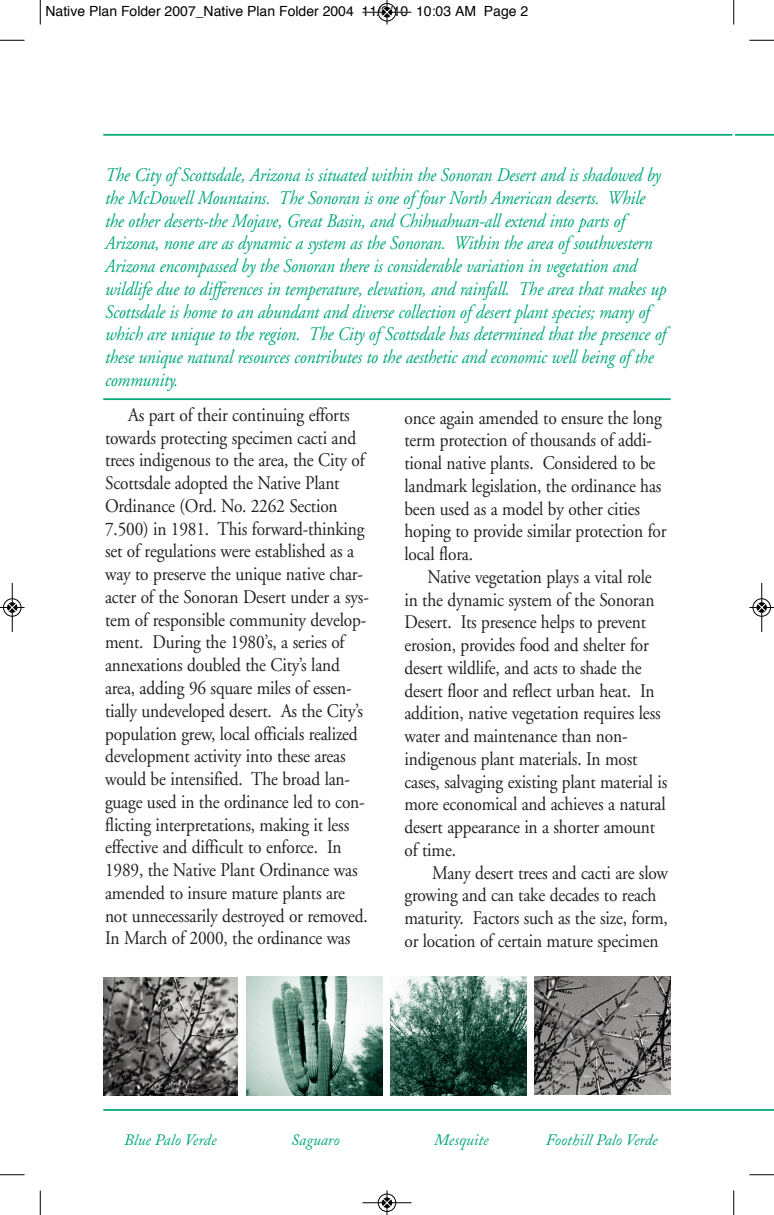
<style>
.page{position:relative;width:774px;height:1215px;background:#fff}
.page>*{position:absolute;margin:0;border:0;box-sizing:border-box;transform-origin:0 0}
.t1{font:19.25px/22.8px "Adobe Garamond";letter-spacing:-.01em;color:#231f20;scale:.9 1}
.t2{font:italic 19.25px/22.8px "Adobe Garamond";letter-spacing:-.01em;color:#00a777;scale:.9 1}
.t3{font:italic 15.75px "Adobe Caslon";color:#00a777}
.t4{font:14px "Helvetica";color:#000}
</style>
<div class="page">
<hr style="left:103px;top:134px;width:629px;height:2px;background:#00a777">
<hr style="left:735px;top:134px;width:39px;height:2px;background:#00a777">
<hr style="left:103px;top:1109px;width:671px;height:1px;background:#00a777">
<img style="left:103px;top:977px;width:135px;height:118px">
<img style="left:246px;top:976px;width:136px;height:119px">
<img style="left:390px;top:976px;width:136px;height:119px">
<img style="left:534px;top:976px;width:136px;height:118px">
<hr style="left:103px;top:398px;width:567px;height:2px;background:#00a777">
<svg style="left:40px;top:0;width:1px;height:24px"></svg>
<svg style="left:0;top:40px;width:24px;height:1px"></svg>
<svg style="left:733px;top:0;width:1px;height:24px"></svg>
<svg style="left:749px;top:40px;width:25px;height:1px"></svg>
<svg style="left:40px;top:1190px;width:1px;height:24px"></svg>
<svg style="left:0;top:1174px;width:24px;height:1px"></svg>
<svg style="left:733px;top:1190px;width:1px;height:24px"></svg>
<svg style="left:749px;top:1174px;width:25px;height:1px"></svg>
<div style="left:377px;top:3px;width:19px;height:19px;border:1px solid #fff;border-radius:50%"></div>
<hr style="left:362px;top:12px;width:49px;height:1px;background:#000">
<div style="left:378px;top:3px;width:18px;height:18px;border:1px solid #000;border-radius:50%"></div>
<svg style="left:382px;top:0;width:9px;height:24px"></svg>
<div style="left:377px;top:1193px;width:19px;height:19px;border:1px solid #fff;border-radius:50%"></div>
<hr style="left:362px;top:1202px;width:49px;height:1px;background:#000">
<div style="left:378px;top:1193px;width:18px;height:18px;border:1px solid #000;border-radius:50%"></div>
<svg style="left:382px;top:1190px;width:9px;height:24px"></svg>
<div style="left:3px;top:598px;width:19px;height:19px;border:1px solid #fff;border-radius:50%"></div>
<hr style="left:12px;top:583px;width:1px;height:49px;background:#000">
<div style="left:3px;top:598px;width:18px;height:18px;border:1px solid #000;border-radius:50%"></div>
<svg style="left:0;top:603px;width:24px;height:9px"></svg>
<div style="left:752px;top:598px;width:19px;height:19px;border:1px solid #fff;border-radius:50%"></div>
<hr style="left:761px;top:583px;width:1px;height:49px;background:#000">
<div style="left:752px;top:598px;width:18px;height:18px;border:1px solid #000;border-radius:50%"></div>
<svg style="left:749px;top:603px;width:25px;height:9px"></svg>
<p class="t4" style="left:46px;top:5px;width:484px">Native Plan Folder 2007_Native Plan Folder 2004 11/8/10 10:03 AM Page 2</p>
<p class="t2" style="left:105px;top:165px;width:625px">The City of Scottsdale, Arizona is situated within the Sonoran Desert and is shadowed by the McDowell Mountains. The Sonoran is one of four North American deserts. While the other deserts-the Mojave, Great Basin, and Chihuahuan-all extend into parts of Arizona, none are as dynamic a system as the Sonoran. Within the area of southwestern Arizona encompassed by the Sonoran there is considerable variation in vegetation and wildlife due to differences in temperature, elevation, and rainfall. The area that makes up Scottsdale is home to an abundant and diverse collection of desert plant species; many of which are unique to the region. The City of Scottsdale has determined that the presence of these unique natural resources contributes to the aesthetic and economic well being of the community.</p>
<p class="t1" style="left:105px;top:405px;width:294px;text-indent:23px">As part of their continuing efforts towards protecting specimen cacti and trees indigenous to the area, the City of Scottsdale adopted the Native Plant Ordinance (Ord. No. 2262 Section 7.500) in 1981. This forward-thinking set of regulations were established as a way to preserve the unique native char&shy;acter of the Sonoran Desert under a sys&shy;tem of responsible community develop&shy;ment. During the 1980’s, a series of annexations doubled the City’s land area, adding 96 square miles of essen&shy;tially undeveloped desert. As the City’s population grew, local officials realized development activity into these areas would be intensified. The broad lan&shy;guage used in the ordinance led to con&shy;flicting interpretations, making it less effective and difficult to enforce. In 1989, the Native Plant Ordinance was amended to insure mature plants are not unnecessarily destroyed or removed.<br>In March of 2000, the ordinance was</p>
<p class="t1" style="left:404px;top:408px;width:293px">once again amended to ensure the long term protection of thousands of addi&shy;tional native plants. Considered to be landmark legislation, the ordinance has been used as a model by other cities hoping to provide similar protection for local flora.</p>
<p class="t1" style="left:404px;top:567px;width:294px;text-indent:23px">Native vegetation plays a vital role in the dynamic system of the Sonoran Desert. Its presence helps to prevent erosion, provides food and shelter for desert wildlife, and acts to shade the desert floor and reflect urban heat. In addition, native vegetation requires less water and maintenance than non&shy;indigenous plant materials. In most cases, salvaging existing plant material is more economical and achieves a natural desert appearance in a shorter amount of time.</p>
<p class="t1" style="left:404px;top:863px;width:294px;text-indent:28px">Many desert trees and cacti are slow growing and can take decades to reach maturity. Factors such as the size, form, or location of certain mature specimen</p>
<p class="t3" style="left:124px;top:1134px;width:94px">Blue Palo Verde</p>
<p class="t3" style="left:291px;top:1134px;width:50px">Saguaro</p>
<p class="t3" style="left:434px;top:1134px;width:56px">Mesquite</p>
<p class="t3" style="left:545px;top:1134px;width:113px">Foothill Palo Verde</p>
</div>
